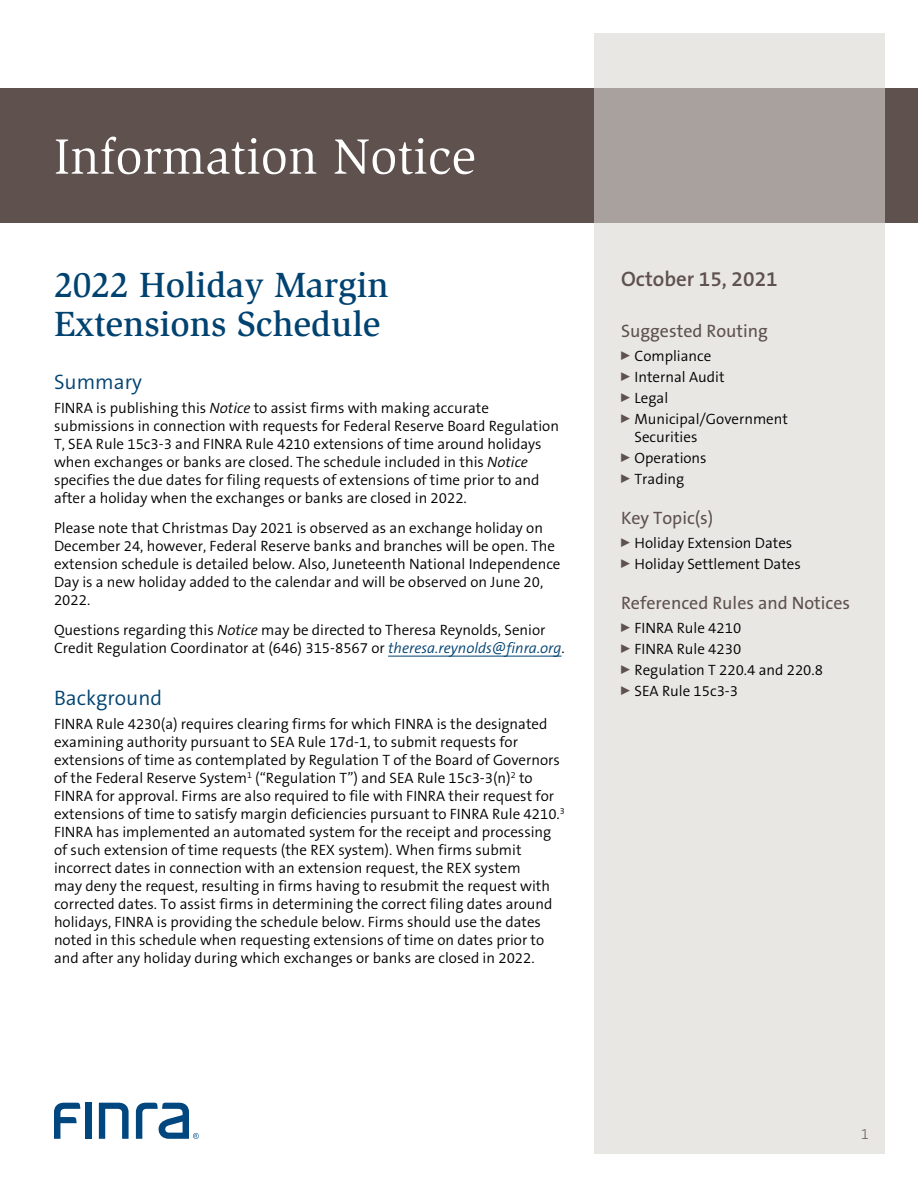
<style>
.page{position:relative;width:918px;height:1188px;background:#fff}
.page>*{position:absolute;margin:0;border:0;box-sizing:border-box;transform-origin:0 0}
.t1{font:51px "Slimbach LT";color:#fff}
.t2{font:500 36px/39px "Slimbach LT";color:#004270}
.t3{font:300 21px "The Sans B4";color:#004270}
.t4{font:600 21px "The Sans B6";color:#5e514e}
.t5{font:18px "The Sans B5 Plain";color:#5e514e}
.t6{font:300 15px/18px "The Sans B4";color:#000}
.t7{font:200 15px "The Sans B2";color:#5e514e}
.s1{font-style:italic}
.s2{font-style:italic;color:#004270}
</style>
<div class="page">
<div style="left:0;top:88px;width:918px;height:135px;background:#5e514e"></div>
<svg style="left:594px;top:34px;width:290px;height:1120px;background:#e1dedb"></svg>
<div style="left:85px;top:1103px;width:6px;height:36px;background:#00467f"></div>
<svg style="left:99px;top:1103px;width:30px;height:36px"></svg>
<svg style="left:54px;top:1103px;width:26px;height:36px"></svg>
<svg style="left:136px;top:1103px;width:63px;height:36px"></svg>
<hr style="left:388px;top:656px;width:174px;height:1px;background:#004270">
<h1 class="t1" style="left:54px;top:127px;width:423px">Information Notice</h1>
<h2 class="t2" style="left:54px;top:265px;width:336px">2022 Holiday Margin<br>Extensions Schedule</h2>
<h3 class="t3" style="left:54px;top:370px;width:90px">Summary</h3>
<p class="t6" style="left:54px;top:399px;width:507px">FINRA is publishing this <span class="s1">Notice</span> to assist firms with making accurate submissions in connection with requests for Federal Reserve Board Regulation T, SEA Rule 15c3-3 and FINRA Rule 4210 extensions of time around holidays when exchanges or banks are closed. The schedule included in this <span class="s1">Notice </span>specifies the due dates for filing requests of extensions of time prior to and after a holiday when the exchanges or banks are closed in 2022.</p>
<p class="t6" style="left:54px;top:519px;width:508px">Please note that Christmas Day 2021 is observed as an exchange holiday on December 24, however, Federal Reserve banks and branches will be open. The extension schedule is detailed below. Also, Juneteenth National Independence Day is a new holiday added to the calendar and will be observed on June 20, 2022.</p>
<p class="t6" style="left:54px;top:621px;width:512px">Questions regarding this <span class="s1">Notice</span> may be directed to Theresa Reynolds, Senior<br>Credit Regulation Coordinator at (646) 315-8567 or <span class="s2">theresa.reynolds@finra.org</span>.</p>
<h3 class="t3" style="left:54px;top:687px;width:110px">Background</h3>
<p class="t6" style="left:54px;top:715px;width:512px">FINRA Rule 4230(a) requires clearing firms for which FINRA is the designated examining authority pursuant to SEA Rule 17d-1, to submit requests for extensions of time as contemplated by Regulation T of the Board of Governors of the Federal Reserve System<sup>1</sup> (“Regulation T”) and SEA Rule 15c3-3(n)<sup>2</sup> to FINRA for approval. Firms are also required to file with FINRA their request for extensions of time to satisfy margin deficiencies pursuant to FINRA Rule 4210.<sup>3<br></sup>FINRA has implemented an automated system for the receipt and processing of such extension of time requests (the REX system). When firms submit incorrect dates in connection with an extension request, the REX system<br>may deny the request, resulting in firms having to resubmit the request with corrected dates. To assist firms in determining the correct filing dates around holidays, FINRA is providing the schedule below. Firms should use the dates noted in this schedule when requesting extensions of time on dates prior to and after any holiday during which exchanges or banks are closed in 2022.</p>
<h3 class="t4" style="left:621px;top:267px;width:158px">October 15, 2021</h3>
<p class="t5" style="left:621px;top:322px;width:149px">Suggested Routing</p>
<p class="t6" style="left:621px;top:346px;width:169px;line-height:21px"><sup>0</sup> Compliance<br><sup>0</sup> Internal Audit<br><sup>0</sup> Legal<br><sup>0</sup> Municipal/Government</p>
<p class="t6" style="left:621px;top:427px;width:87px;line-height:21px;text-indent:14px">Securities<br><sup>0</sup> Operations<br><sup>0</sup> Trading</p>
<p class="t5" style="left:621px;top:508px;width:94px">Key Topic(s)</p>
<p class="t6" style="left:621px;top:533px;width:181px;line-height:21px"><sup>0</sup> Holiday Extension Dates<br><sup>0</sup> Holiday Settlement Dates</p>
<p class="t5" style="left:621px;top:593px;width:231px">Referenced Rules and Notices</p>
<p class="t6" style="left:621px;top:617px;width:204px;line-height:21px"><sup>0</sup> FINRA Rule 4210<br><sup>0</sup> FINRA Rule 4230<br><sup>0</sup> Regulation T 220.4 and 220.8<br><sup>0</sup> SEA Rule 15c3-3</p>
<p class="t7" style="left:861px;top:1126px;width:10px">1</p>
</div>
